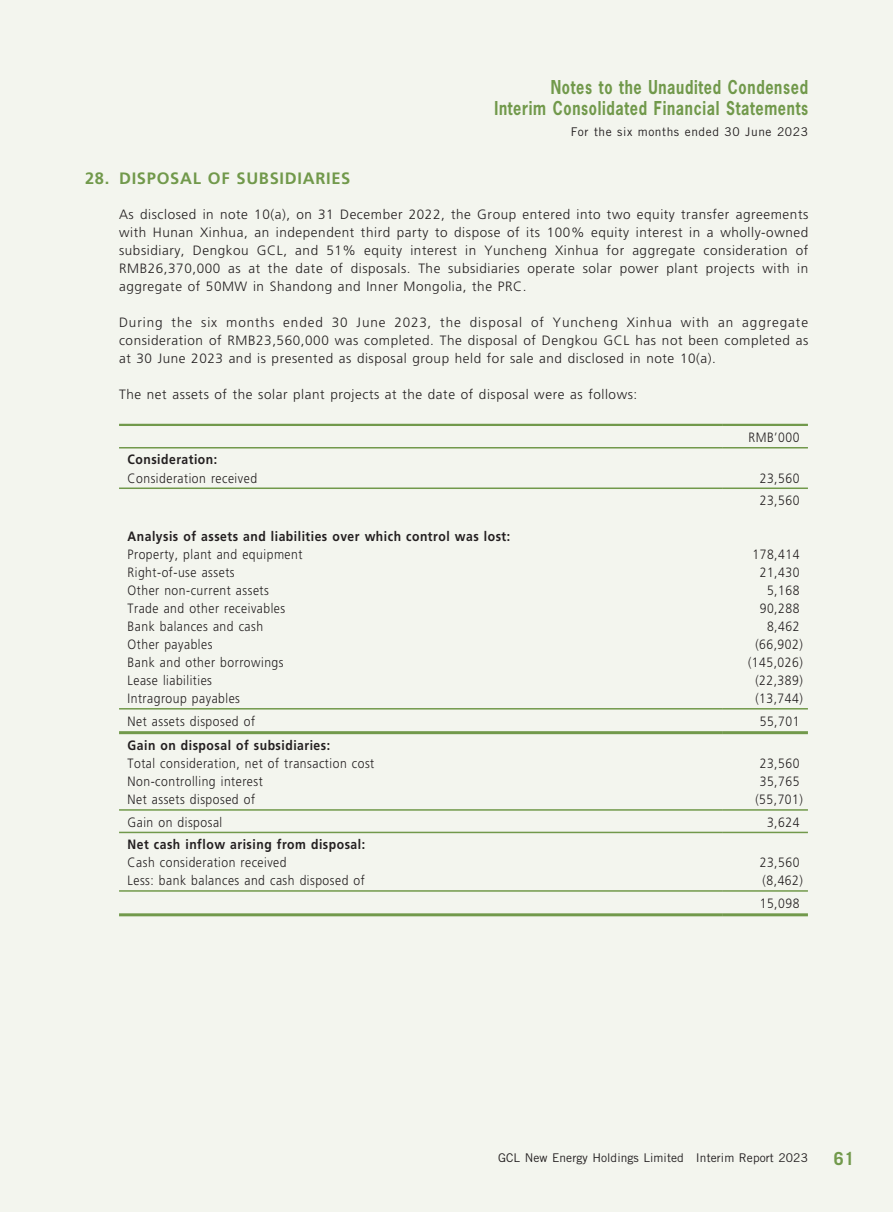
<style>
.page{position:relative;width:893px;height:1212px;background:#f3f5ee}
.page>*{position:absolute;margin:0;border:0;box-sizing:border-box;transform-origin:0 0}
.t1{font:700 18px/21px "News Gothic Std";letter-spacing:.045em;color:#71994b;text-align:right;scale:.8 1}
.t2{font:700 18px "Trade Gothic LT Std";color:#71994b}
.t3{font:700 16.5px "Frutiger LT Std";letter-spacing:.04em;color:#71994b}
.t4{font:300 13.5px/18px "Frutiger LT Std";letter-spacing:.04em;color:#231f20;text-align:justify}
.t5{font:300 13.5px/22.5px "Frutiger LT Std";letter-spacing:.04em;color:#231f20;scale:.9 1}
.t6{font:700 13.5px "Frutiger LT Std";letter-spacing:.04em;color:#231f20;scale:.9 1}
.t7{font:12px "Trade Gothic LT Std";letter-spacing:.005em;color:#231f20}
.t8{font:12px "Trade Gothic LT Std";letter-spacing:.045em;color:#231f20}
</style>
<div class="page">
<hr style="left:119px;top:424px;width:604px;height:2px;background:#71994b">
<hr style="left:723px;top:424px;width:85px;height:2px;background:#71994b">
<hr style="left:119px;top:447px;width:604px;height:1px;background:#71994b">
<hr style="left:723px;top:447px;width:85px;height:1px;background:#71994b">
<hr style="left:119px;top:487px;width:604px;height:2px;background:#71994b">
<hr style="left:723px;top:487px;width:85px;height:2px;background:#71994b">
<hr style="left:119px;top:708px;width:604px;height:1px;background:#71994b">
<hr style="left:723px;top:708px;width:85px;height:1px;background:#71994b">
<hr style="left:119px;top:731px;width:604px;height:3px;background:#71994b">
<hr style="left:723px;top:731px;width:85px;height:3px;background:#71994b">
<hr style="left:119px;top:809px;width:604px;height:2px;background:#71994b">
<hr style="left:723px;top:809px;width:85px;height:2px;background:#71994b">
<hr style="left:119px;top:832px;width:604px;height:1px;background:#71994b">
<hr style="left:723px;top:832px;width:85px;height:1px;background:#71994b">
<hr style="left:119px;top:890px;width:604px;height:2px;background:#71994b">
<hr style="left:723px;top:890px;width:85px;height:2px;background:#71994b">
<hr style="left:119px;top:913px;width:604px;height:3px;background:#71994b">
<hr style="left:723px;top:913px;width:85px;height:3px;background:#71994b">
<h1 class="t1" style="left:494px;top:77px;width:393px">Notes to the Unaudited Condensed<br>Interim Consolidated Financial Statements</h1>
<p class="t8" style="left:571px;top:125px;width:239px">For the six months ended 30 June 2023</p>
<p class="t3" style="left:85px;top:168px;width:267px">28. DISPOSAL OF SUBSIDIARIES</p>
<p class="t4" style="left:119px;top:206px;width:691px">As disclosed in note 10(a), on 31 December 2022, the Group entered into two equity transfer agreements with Hunan Xinhua, an independent third party to dispose of its 100% equity interest in a wholly-owned subsidiary, Dengkou GCL, and 51% equity interest in Yuncheng Xinhua for aggregate consideration of RMB26,370,000 as at the date of disposals. The subsidiaries operate solar power plant projects with in aggregate of 50MW in Shandong and Inner Mongolia, the PRC.</p>
<p class="t4" style="left:119px;top:314px;width:691px">During the six months ended 30 June 2023, the disposal of Yuncheng Xinhua with an aggregate consideration of RMB23,560,000 was completed. The disposal of Dengkou GCL has not been completed as at 30 June 2023 and is presented as disposal group held for sale and disclosed in note 10(a).</p>
<p class="t4" style="left:119px;top:386px;width:520px">The net assets of the solar plant projects at the date of disposal were as follows:</p>
<p class="t5" style="left:748px;top:426px;width:58px">RMB’000</p>
<p class="t6" style="left:128px;top:452px;width:101px">Consideration:</p>
<p class="t5" style="left:128px;top:467px;width:145px">Consideration received</p>
<p class="t5" style="left:760px;top:467px;width:46px">23,560<br>23,560</p>
<p class="t6" style="left:128px;top:528px;width:427px">Analysis of assets and liabilities over which control was lost:</p>
<p class="t5" style="left:128px;top:544px;width:196px">Property, plant and equipment</p>
<p class="t5" style="left:752px;top:544px;width:54px">178,414</p>
<p class="t5" style="left:128px;top:562px;width:120px">Right-of-use assets</p>
<p class="t5" style="left:760px;top:561px;width:46px">21,430</p>
<p class="t5" style="left:128px;top:579px;width:159px">Other non-current assets</p>
<p class="t5" style="left:767px;top:579px;width:38px">5,168</p>
<p class="t5" style="left:128px;top:597px;width:177px">Trade and other receivables</p>
<p class="t5" style="left:760px;top:598px;width:46px">90,288</p>
<p class="t5" style="left:128px;top:615px;width:152px">Bank balances and cash</p>
<p class="t5" style="left:767px;top:615px;width:38px">8,462</p>
<p class="t5" style="left:128px;top:633px;width:96px">Other payables</p>
<p class="t5" style="left:755px;top:633px;width:54px">(66,902)</p>
<p class="t5" style="left:128px;top:651px;width:175px">Bank and other borrowings</p>
<p class="t5" style="left:748px;top:651px;width:62px">(145,026)</p>
<p class="t5" style="left:128px;top:669px;width:95px">Lease liabilities</p>
<p class="t5" style="left:755px;top:669px;width:54px">(22,389)</p>
<p class="t5" style="left:128px;top:687px;width:126px">Intragroup payables</p>
<p class="t5" style="left:755px;top:687px;width:54px">(13,744)</p>
<p class="t5" style="left:128px;top:710px;width:143px">Net assets disposed of</p>
<p class="t5" style="left:760px;top:710px;width:46px">55,701</p>
<p class="t6" style="left:128px;top:737px;width:227px">Gain on disposal of subsidiaries:</p>
<p class="t5" style="left:128px;top:753px;width:276px">Total consideration, net of transaction cost</p>
<p class="t5" style="left:760px;top:753px;width:46px">23,560</p>
<p class="t5" style="left:128px;top:771px;width:152px">Non-controlling interest</p>
<p class="t5" style="left:760px;top:771px;width:46px">35,765</p>
<p class="t5" style="left:128px;top:789px;width:143px">Net assets disposed of</p>
<p class="t5" style="left:755px;top:789px;width:54px">(55,701)</p>
<p class="t5" style="left:128px;top:811px;width:107px">Gain on disposal</p>
<p class="t5" style="left:767px;top:811px;width:38px">3,624</p>
<p class="t6" style="left:128px;top:836px;width:265px">Net cash inflow arising from disposal:</p>
<p class="t5" style="left:128px;top:852px;width:178px">Cash consideration received</p>
<p class="t5" style="left:760px;top:852px;width:46px">23,560</p>
<p class="t5" style="left:128px;top:870px;width:265px">Less: bank balances and cash disposed of</p>
<p class="t5" style="left:760px;top:870px;width:49px">(8,462)<br>15,098</p>
<p class="t7" style="left:498px;top:1151px;width:311px">GCL New Energy Holdings Limited Interim Report 2023</p>
<h1 class="t2" style="left:834px;top:1148px;width:22px">61</h1>
</div>
